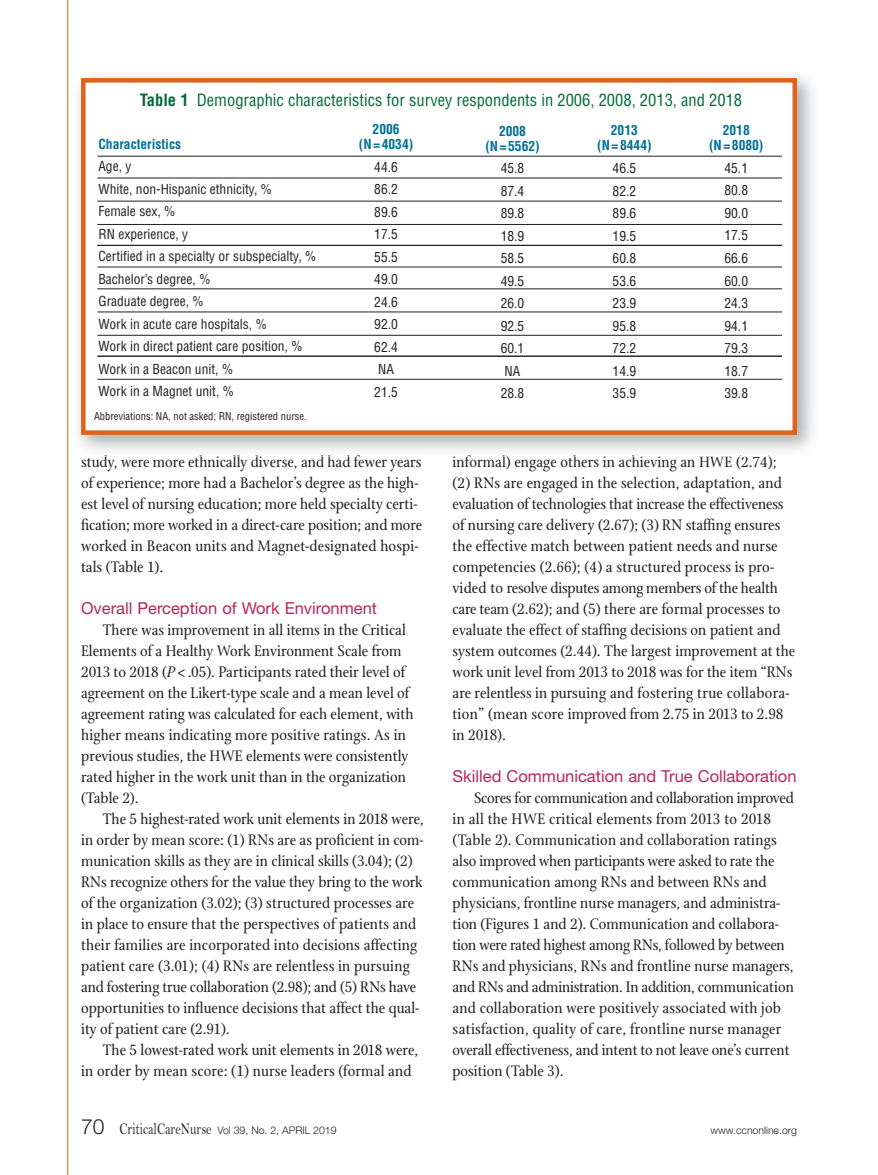
<style>
.page{position:relative;width:878px;height:1175px;background:#fff}
.page>*{position:absolute;margin:0;border:0;box-sizing:border-box;transform-origin:0 0}
.t1{font:16.5px/21px "Stone Print";color:#231f20}
.t2{font:condensed 16.5px "Helvetica LT Std";color:#016a3c}
.t3{font:16.5px "Helvetica Neue LT Std";color:#b6255e}
.t4{font:condensed 13.5px/22.5px "Helvetica LT Std";color:#231f20}
.t5{font:700 condensed 13.5px/15px "Helvetica LT Std";color:#007095;text-align:center}
.t6{font:300 10.5px "Helvetica Neue LT Std";color:#231f20}
.t7{font:condensed 10.5px "Helvetica LT Std";color:#231f20}
.s1{font-weight:700}
.s2{font-style:italic}
.s3{font-size:21px}
.s4{font-family:"Bell MT Std";font-weight:400;font-size:16.5px}
</style>
<div class="page">
<hr style="left:67px;top:0;width:1px;height:1174px;background:#dc641c">
<img style="left:104px;top:455px;width:256px;height:1px">
<img style="left:467px;top:455px;width:302px;height:1px">
<div style="left:81px;top:78px;width:716px;height:357px;border:4px solid #dc641c"></div>
<hr style="left:97px;top:224px;width:685px;height:1px;background:#231f20">
<hr style="left:97px;top:335px;width:685px;height:1px;background:#231f20">
<hr style="left:97px;top:201px;width:685px;height:1px;background:#231f20">
<hr style="left:97px;top:312px;width:685px;height:1px;background:#231f20">
<hr style="left:97px;top:178px;width:685px;height:1px;background:#231f20">
<hr style="left:97px;top:288px;width:685px;height:1px;background:#231f20">
<hr style="left:97px;top:156px;width:685px;height:1px;background:#231f20">
<hr style="left:97px;top:267px;width:685px;height:1px;background:#231f20">
<hr style="left:97px;top:245px;width:685px;height:1px;background:#231f20">
<hr style="left:97px;top:356px;width:685px;height:1px;background:#231f20">
<hr style="left:97px;top:379px;width:685px;height:1px;background:#231f20">
<p class="t2" style="left:140px;top:94px;width:604px"><span class="s1">Table 1</span> Demographic characteristics for survey respondents in 2006, 2008, 2013, and 2018</p>
<p class="t5" style="left:98px;top:138px;width:84px">Characteristics</p>
<p class="t4" style="left:98px;top:157px;width:219px">Age, y<br>White, non-Hispanic ethnicity, %<br>Female sex, %<br>RN experience, y<br>Certified in a specialty or subspecialty, %<br>Bachelor’s degree, %<br>Graduate degree, %<br>Work in acute care hospitals, %<br>Work in direct patient care position, %<br>Work in a Beacon unit, %<br>Work in a Magnet unit, %</p>
<p class="t5" style="left:359px;top:123px;width:56px">2006<br>(N = 4034)</p>
<p class="t4" style="left:374px;top:157px;width:25px">44.6<br>86.2<br>89.6<br>17.5<br>55.5<br>49.0<br>24.6<br>92.0<br>62.4<br>NA<br>21.5</p>
<p class="t5" style="left:709px;top:125px;width:56px">2018<br>(N = 8080)</p>
<p class="t4" style="left:724px;top:158px;width:25px;text-align:justify">45.1<br>80.8<br>90.0<br>17.5<br>66.6<br>60.0<br>24.3<br>94.1<br>79.3<br>18.7<br>39.8</p>
<p class="t5" style="left:597px;top:125px;width:56px">2013<br>(N = 8444)</p>
<p class="t4" style="left:612px;top:158px;width:25px;text-align:justify">46.5<br>82.2<br>89.6<br>19.5<br>60.8<br>53.6<br>23.9<br>95.8<br>72.2<br>14.9<br>35.9</p>
<p class="t5" style="left:485px;top:125px;width:56px">2008<br>(N = 5562)</p>
<p class="t4" style="left:500px;top:158px;width:25px">45.8<br>87.4<br>89.8<br>18.9<br>58.5<br>49.5<br>26.0<br>92.5<br>60.1<br>NA<br>28.8</p>
<p class="t7" style="left:94px;top:412px;width:214px">Abbreviations: NA, not asked; RN, registered nurse.</p>
<p class="t1" style="left:81px;top:450px;width:343px">study, were more ethnically diverse, and had fewer years of experience; more had a Bachelor’s degree as the high&shy;est level of nursing education; more held specialty certi&shy;fication; more worked in a direct-care position; and more worked in Beacon units and Magnet-designated hospi&shy;tals (Table 1).</p>
<p class="t3" style="left:81px;top:602px;width:297px">Overall Perception of Work Environment</p>
<p class="t1" style="left:81px;top:618px;width:334px;text-indent:22px">There was improvement in all items in the Critical Elements of a Healthy Work Environment Scale from 2013 to 2018 (<span class="s2">P</span> &lt; .05). Participants rated their level of agreement on the Likert-type scale and a mean level of agreement rating was calculated for each element, with higher means indicating more positive ratings. As in previous studies, the HWE elements were consistently rated higher in the work unit than in the organization (Table 2).</p>
<p class="t1" style="left:81px;top:807px;width:344px;text-indent:22px">The 5 highest-rated work unit elements in 2018 were, in order by mean score: (1) RNs are as proficient in com&shy;munication skills as they are in clinical skills (3.04); (2)<br>RNs recognize others for the value they bring to the work of the organization (3.02); (3) structured processes are in place to ensure that the perspectives of patients and their families are incorporated into decisions affecting patient care (3.01); (4) RNs are relentless in pursuing and fostering true collaboration (2.98); and (5) RNs have opportunities to influence decisions that affect the qual&shy;ity of patient care (2.91).</p>
<p class="t1" style="left:81px;top:1039px;width:338px;text-indent:22px">The 5 lowest-rated work unit elements in 2018 were, in order by mean score: (1) nurse leaders (formal and</p>
<p class="t1" style="left:452px;top:451px;width:344px">informal) engage others in achieving an HWE (2.74); (2) RNs are engaged in the selection, adaptation, and evaluation of technologies that increase the effectiveness of nursing care delivery (2.67); (3) RN staffing ensures the effective match between patient needs and nurse competencies (2.66); (4) a structured process is pro&shy;vided to resolve disputes among members of the health care team (2.62); and (5) there are formal processes to evaluate the effect of staffing decisions on patient and system outcomes (2.44). The largest improvement at the work unit level from 2013 to 2018 was for the item “RNs are relentless in pursuing and fostering true collabora&shy;tion” (mean score improved from 2.75 in 2013 to 2.98 in 2018).</p>
<p class="t3" style="left:452px;top:770px;width:345px">Skilled Communication and True Collaboration</p>
<p class="t1" style="left:452px;top:787px;width:343px;text-indent:22px">Scores for communication and collaboration improved in all the HWE critical elements from 2013 to 2018 (Table 2). Communication and collaboration ratings also improved when participants were asked to rate the communication among RNs and between RNs and physicians, frontline nurse managers, and administra&shy;tion (Figures 1 and 2). Communication and collabora&shy;tion were rated highest among RNs, followed by between RNs and physicians, RNs and frontline nurse managers, and RNs and administration. In addition, communication and collaboration were positively associated with job satisfaction, quality of care, frontline nurse manager overall effectiveness, and intent to not leave one’s current position (Table 3).</p>
<p class="t6" style="left:81px;top:1126px;width:257px"><span class="s3">70</span> <span class="s4">CriticalCareNurse</span> Vol 39, No. 2, APRIL 2019</p>
<p class="t6" style="left:710px;top:1126px;width:88px">www.ccnonline.org</p>
</div>
